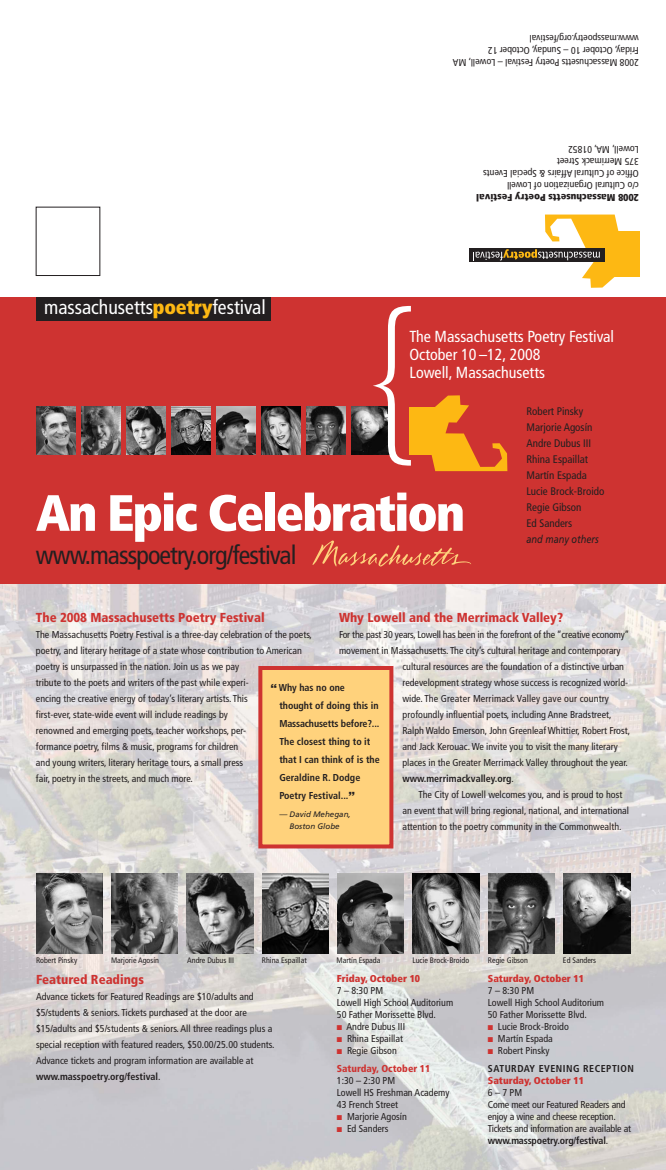
<style>
.page{position:relative;width:666px;height:1170px;background:#fff}
.page>*{position:absolute;margin:0;border:0;box-sizing:border-box;transform-origin:0 0}
.t1{font:165px "Bauer Bodoni";color:#fff}
.t2{font:900 condensed 51px "Frutiger";letter-spacing:-.035em;color:#fff}
.t3{font:condensed 26px "Frutiger";letter-spacing:-.035em;color:#231f20}
.t4{font:condensed 19.8px "Frutiger";color:#fff}
.t5{font:condensed 16px/18px "Frutiger";color:#fff}
.t6{font:900 condensed 13px "Frutiger";color:#ce3331}
.t7{font:condensed 11px/16px "Frutiger";color:#231f20}
.t8{font:italic 11px "Frutiger";color:#231f20;scale:.84 1}
.t9{font:condensed 10px/12px "Frutiger";color:#231f20}
.t10{font:700 condensed 10px/18px "Frutiger";color:#231f20}
.t11{font:condensed 10px "Frutiger";letter-spacing:-.02em;color:#231f20}
.t12{font:900 condensed 10px "Frutiger";color:#ce3331}
.t13{font:700 condensed 10px/18px "Frutiger";letter-spacing:.05em;color:#231f20}
.t14{font:900 condensed 10px "Frutiger";color:#231f20}
.t15{font:900 condensed 10px/18px "Frutiger";color:#ce3331}
.t16{font:condensed 8px "Frutiger";color:#231f20}
.t17{font:italic 8px/12px "Frutiger";color:#231f20;text-align:center}
.s1{font-weight:900;color:#fdb813}
.s2{font-weight:400}
.s3{font-family:"Helvetica Neue";font-weight:800;font-stretch:expanded}
.s4{font-weight:700}
.s5{color:#ce3331}
.s6{font-weight:400;color:#231f20}
</style>
<div class="page">
<div style="left:0;top:297px;width:666px;height:288px;background:#ce3331"></div>
<img style="left:0;top:585px;width:666px;height:585px">
<svg style="left:423px;top:395px;width:84px;height:76px"></svg>
<div style="left:410px;top:407px;width:26px;height:47px;background:#fdb813"></div>
<div style="left:36px;top:297px;width:235px;height:23px;background:#231f20"></div>
<img style="left:36px;top:873px;width:66px;height:80px">
<img style="left:187px;top:873px;width:66px;height:80px">
<img style="left:111px;top:873px;width:67px;height:80px">
<img style="left:262px;top:873px;width:67px;height:80px">
<img style="left:337px;top:873px;width:67px;height:80px">
<img style="left:413px;top:873px;width:66px;height:80px">
<img style="left:488px;top:873px;width:67px;height:80px">
<img style="left:564px;top:873px;width:66px;height:80px">
<img style="left:36px;top:407px;width:40px;height:47px">
<img style="left:126px;top:407px;width:40px;height:47px">
<img style="left:81px;top:407px;width:40px;height:47px">
<img style="left:171px;top:407px;width:40px;height:47px">
<img style="left:216px;top:407px;width:40px;height:47px">
<img style="left:261px;top:407px;width:40px;height:47px">
<img style="left:306px;top:407px;width:40px;height:47px">
<img style="left:351px;top:407px;width:40px;height:47px">
<div style="left:262px;top:670px;width:127px;height:174px;background:#ffd27c"></div>
<div style="left:258px;top:666px;width:135px;height:182px;border:4px solid #ce3331"></div>
<div style="left:614px;top:231px;width:25px;height:46px;background:#fdb813"></div>
<div style="left:470px;top:248px;width:135px;height:14px;background:#231f20"></div>
<svg style="left:473px;top:215px;width:146px;height:73px"></svg>
<img style="left:312px;top:540px;width:159px;height:27px">
<p class="t9" style="left:639px;top:68px;width:188px;rotate:-180deg">2008 Massachusetts Poetry Festival – Lowell, MA<br>Friday, October 10 – Sunday, October 12 www.masspoetry.org/festival</p>
<p class="t9" style="left:639px;top:191px;width:157px;rotate:-180deg">c/o Cultural Organization of Lowell<br>Office of Cultural Affairs &amp; Special Events<br>375 Merrimack Street<br>Lowell, MA, 01852</p>
<p class="t14" style="left:639px;top:201px;width:164px;rotate:-180deg">2008 Massachusetts Poetry Festival</p>
<h3 class="t4" style="left:44px;top:299px;width:223px">massachusetts<span class="s1">poetry</span>festival</h3>
<h1 class="t1" style="left:362px;top:305px;width:66px">{</h1>
<h3 class="t5" style="left:409px;top:329px;width:206px">The Massachusetts Poetry Festival<br>October 10 –12, 2008<br>Lowell, Massachusetts</h3>
<p class="t7" style="left:526px;top:404px;width:79px">Robert Pinsky<br>Marjorie Agosín<br>Andre Dubus III<br>Rhina Espaillat<br>Martín Espada<br>Lucie Brock-Broido<br>Regie Gibson<br>Ed Sanders</p>
<p class="t8" style="left:526px;top:534px;width:88px">and many others</p>
<h2 class="t2" style="left:36px;top:493px;width:431px">An Epic Celebration</h2>
<h3 class="t3" style="left:36px;top:544px;width:262px">www.masspoetry.org/festival</h3>
<h3 class="t6" style="left:36px;top:612px;width:230px">The 2008 Massachusetts Poetry Festival</h3>
<p class="t9" style="left:36px;top:627px;width:278px;line-height:16px">The Massachusetts Poetry Festival is a three-day celebration of the poets, poetry, and literary heritage of a state whose contribution to American poetry is unsurpassed in the nation. Join us as we pay<br>tribute to the poets and writers of the past while experi-<br>encing the creative energy of today’s literary artists. This<br>first-ever, state-wide event will include readings by<br>renowned and emerging poets, teacher workshops, per-<br>formance poetry, films &amp; music, programs for children<br>and young writers, literary heritage tours, a small press<br>fair, poetry in the streets, and much more.</p>
<h3 class="t6" style="left:339px;top:612px;width:226px">Why Lowell and the Merrimack Valley?</h3>
<p class="t11" style="left:339px;top:630px;width:292px">For the past 30 years, Lowell has been in the forefront of the “creative economy”</p>
<p class="t9" style="left:339px;top:645px;width:283px">movement in Massachusetts. The city’s cultural heritage and contemporary</p>
<p class="t9" style="left:402px;top:661px;width:223px">cultural resources are the foundation of a distinctive urban</p>
<p class="t9" style="left:402px;top:677px;width:227px">redevelopment strategy whose success is recognized world-</p>
<p class="t9" style="left:402px;top:693px;width:208px">wide. The Greater Merrimack Valley gave our country</p>
<p class="t9" style="left:402px;top:709px;width:211px">profoundly influential poets, including Anne Bradstreet,</p>
<p class="t9" style="left:402px;top:725px;width:229px">Ralph Waldo Emerson, John Greenleaf Whittier, Robert Frost,</p>
<p class="t9" style="left:402px;top:741px;width:217px">and Jack Kerouac. We invite you to visit the many literary</p>
<p class="t9" style="left:402px;top:757px;width:227px">places in the Greater Merrimack Valley throughout the year.</p>
<p class="t10" style="left:402px;top:770px;width:113px">www.merrimackvalley.org<span class="s2">.</span></p>
<p class="t9" style="left:419px;top:789px;width:205px">The City of Lowell welcomes you, and is proud to host</p>
<p class="t9" style="left:402px;top:805px;width:228px">an event that will bring regional, national, and international</p>
<p class="t9" style="left:402px;top:821px;width:221px">attention to the poetry community in the Commonwealth.</p>
<p class="t10" style="left:279px;top:679px;width:102px;text-indent:-9px"><span class="s3">“</span> Why has no one thought of doing this in<br>Massachusetts before?...<br>The closest thing to it that I can think of is the<br>Geraldine R. Dodge<br>Poetry Festival...<span class="s3">”</span></p>
<p class="t17" style="left:279px;top:809px;width:73px">— David Mehegan,<br>Boston Globe</p>
<p class="t16" style="left:36px;top:957px;width:43px">Robert Pinsky</p>
<p class="t16" style="left:111px;top:957px;width:49px">Marjorie Agosín</p>
<p class="t16" style="left:187px;top:957px;width:48px">Andre Dubus III</p>
<p class="t16" style="left:262px;top:957px;width:46px">Rhina Espaillat</p>
<p class="t16" style="left:337px;top:957px;width:45px">Martín Espada</p>
<p class="t16" style="left:413px;top:957px;width:58px">Lucie Brock-Broido</p>
<p class="t16" style="left:488px;top:957px;width:41px">Regie Gibson</p>
<p class="t16" style="left:563px;top:957px;width:35px">Ed Sanders</p>
<h3 class="t6" style="left:36px;top:974px;width:109px">Featured Readings</h3>
<p class="t9" style="left:36px;top:989px;width:240px;line-height:16px">Advance tickets for Featured Readings are $10/adults and $5/students &amp; seniors. Tickets purchased at the door are $15/adults and $5/students &amp; seniors. All three readings plus a special reception with featured readers, $50.00/25.00 students.<br>Advance tickets and program information are available at <span class="s4">www.masspoetry.org/festival</span>.</p>
<p class="t12" style="left:337px;top:974px;width:85px">Friday, October 10</p>
<p class="t9" style="left:337px;top:985px;width:118px">7 – 8:30 PM<br>Lowell High School Auditorium<br>50 Father Morissette Blvd.</p>
<p class="t9" style="left:337px;top:1021px;width:70px"><span class="s5">■</span> Andre Dubus III</p>
<p class="t9" style="left:337px;top:1033px;width:68px"><span class="s5">■</span> Rhina Espaillat</p>
<p class="t15" style="left:337px;top:1042px;width:95px">■ <span class="s6">Regie Gibson<br></span>Saturday, October 11</p>
<p class="t9" style="left:337px;top:1075px;width:114px">1:30 – 2:30 PM<br>Lowell HS Freshman Academy<br>43 French Street</p>
<p class="t9" style="left:337px;top:1111px;width:72px"><span class="s5">■</span> Marjorie Agosín</p>
<p class="t9" style="left:337px;top:1123px;width:53px"><span class="s5">■</span> Ed Sanders</p>
<p class="t12" style="left:488px;top:974px;width:98px">Saturday, October 11</p>
<p class="t9" style="left:488px;top:985px;width:118px">7 – 8:30 PM<br>Lowell High School Auditorium<br>50 Father Morissette Blvd.</p>
<p class="t9" style="left:488px;top:1021px;width:82px"><span class="s5">■</span> Lucie Brock-Broido</p>
<p class="t9" style="left:488px;top:1033px;width:67px"><span class="s5">■</span> Martín Espada</p>
<p class="t13" style="left:488px;top:1042px;width:148px"><span class="s5">■</span> <span class="s2">Robert Pinsky<br></span>SATURDAY EVENING RECEPTION</p>
<p class="t12" style="left:488px;top:1076px;width:98px">Saturday, October 11</p>
<p class="t9" style="left:488px;top:1087px;width:145px">6 – 7 PM<br>Come meet our Featured Readers and enjoy a wine and cheese reception.<br>Tickets and information are available at <span class="s4">www.masspoetry.org/festival</span>.</p>
</div>
